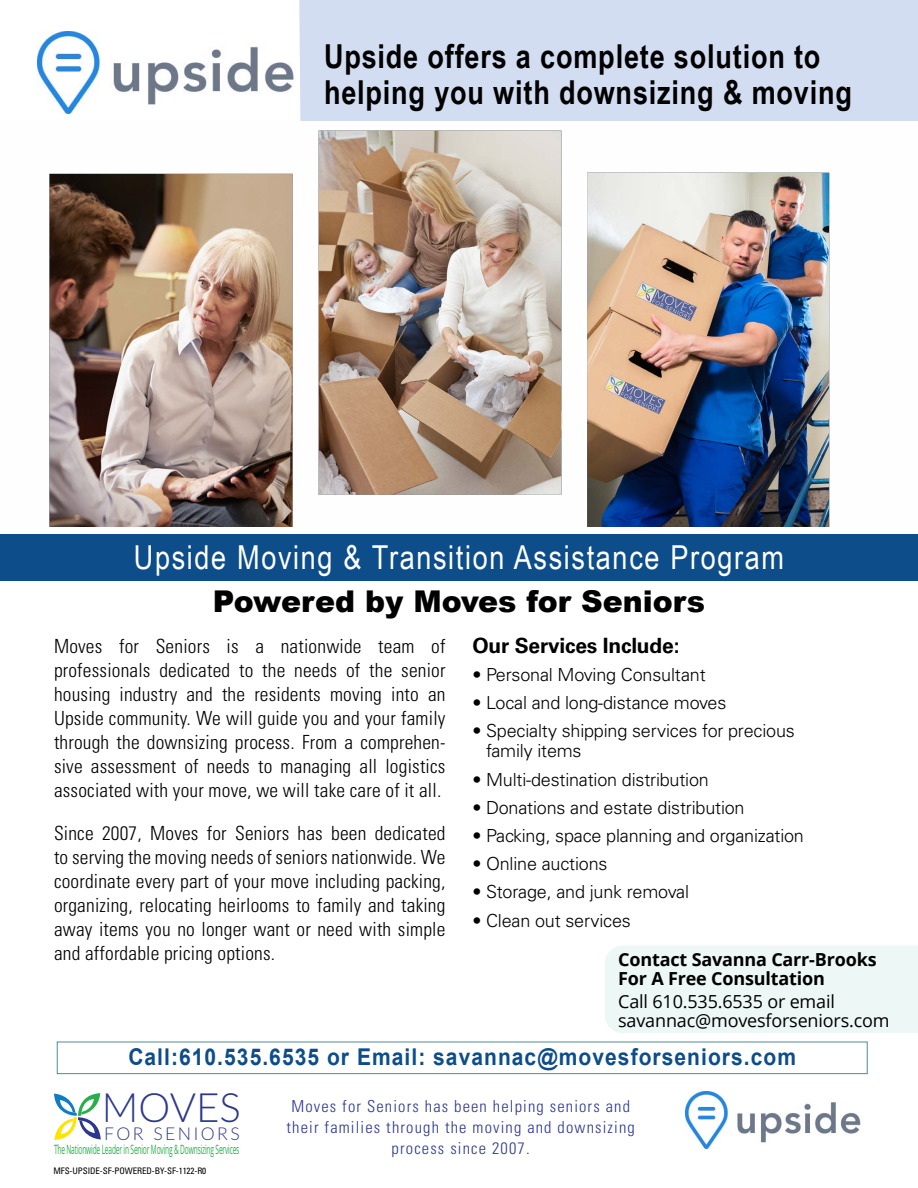
<style>
.page{position:relative;width:918px;height:1188px;background:#fff}
.page>*{position:absolute;margin:0;border:0;box-sizing:border-box;transform-origin:0 0}
.t1{font:300 40.35px "Lato";color:#2d388d}
.t2{font:700 33px/36px "Arial Narrow";letter-spacing:.025em;color:#000}
.t3{font:33px "Arial Narrow";letter-spacing:.05em;color:#fff}
.t4{font:900 30px "Arial";color:#000}
.t5{font:700 23.1px "Arial";letter-spacing:.05em;color:#0c4d8a;scale:.91 1}
.t6{font:700 21px "Univers";letter-spacing:-.01em;color:#000}
.t7{font:300 condensed 19.5px/24px "Univers";letter-spacing:.01em;color:#000;text-align:justify}
.t8{font:300 18px/20.2px "Univers";letter-spacing:-.01em;color:#000}
.t9{font:18px/19.5px "Open Sans";letter-spacing:-.01em;color:#000}
.t10{font:700 18px/19.5px "Open Sans";letter-spacing:-.01em;color:#000}
.t11{font:300 17.7px "Lato";letter-spacing:.14em;color:#2d388d}
.t12{font:300 condensed 16.5px/21px "Univers";letter-spacing:.07em;color:#2d3891;text-align:center}
.t13{font:12.9px "Open Sans";letter-spacing:-.025em;color:#28af4b;scale:.51 1}
.t14{font:condensed 9px "Univers";letter-spacing:-.01em;color:#000}
</style>
<div class="page">
<div style="left:57px;top:1042px;width:810px;height:32px;border:1px solid #4d8d9c"></div>
<div style="left:0;top:534px;width:918px;height:46px;background:#0c4d8a"></div>
<div style="left:299px;top:0;width:619px;height:121px;background:#d3ddf1"></div>
<div style="left:605px;top:946px;width:313px;height:87px;background:#ecf7f6"></div>
<img style="left:49px;top:130px;width:781px;height:396px">
<svg style="left:54px;top:1093px;width:47px;height:47px"></svg>
<img style="left:37px;top:31px;width:257px;height:83px">
<img style="left:685px;top:1092px;width:176px;height:56px">
<h2 class="t2" style="left:324px;top:37px;width:530px">Upside offers a complete solution to helping you with downsizing &amp; moving</h2>
<h2 class="t3" style="left:134px;top:533px;width:652px">Upside Moving &amp; Transition Assistance Program</h2>
<h3 class="t4" style="left:213px;top:580px;width:494px">Powered by Moves for Seniors</h3>
<p class="t7" style="left:54px;top:634px;width:393px">Moves for Seniors is a nationwide team of professionals dedicated to the needs of the senior housing industry and the residents moving into an Upside community. We will guide you and your family through the downsizing process. From a comprehen&shy;sive assessment of needs to managing all logistics associated with your move, we will take care of it all.</p>
<p class="t7" style="left:54px;top:821px;width:393px">Since 2007, Moves for Seniors has been dedicated to serving the moving needs of seniors nationwide. We coordinate every part of your move including packing, organizing, relocating heirlooms to family and taking away items you no longer want or need with simple and affordable pricing options.</p>
<p class="t6" style="left:472px;top:633px;width:209px">Our Services Include:</p>
<p class="t8" style="left:472px;top:665px;width:235px">• Personal Moving Consultant</p>
<p class="t8" style="left:472px;top:693px;width:255px">• Local and long-distance moves</p>
<p class="t8" style="left:486px;top:721px;width:310px;text-indent:-14px">• Specialty shipping services for precious family items</p>
<p class="t8" style="left:472px;top:769px;width:238px">• Multi-destination distribution</p>
<p class="t8" style="left:472px;top:797px;width:274px">• Donations and estate distribution</p>
<p class="t8" style="left:472px;top:825px;width:333px">• Packing, space planning and organization</p>
<p class="t8" style="left:472px;top:853px;width:137px">• Online auctions</p>
<p class="t8" style="left:472px;top:881px;width:218px">• Storage, and junk removal</p>
<p class="t8" style="left:472px;top:910px;width:160px">• Clean out services</p>
<p class="t10" style="left:618px;top:949px;width:260px">Contact Savanna Carr-Brooks<br>For A Free Consultation</p>
<p class="t9" style="left:618px;top:991px;width:273px">Call 610.535.6535 or email savannac@movesforseniors.com</p>
<p class="t5" style="left:128px;top:1042px;width:735px">Call:610.535.6535 or Email: savannac@movesforseniors.com</p>
<h1 class="t1" style="left:102px;top:1079px;width:141px">MOVES</h1>
<p class="t11" style="left:104px;top:1121px;width:137px">FOR SENIORS</p>
<p class="t13" style="left:54px;top:1141px;width:365px">The Nationwide Leader in Senior Moving &amp; Downsizing Services</p>
<p class="t14" style="left:53px;top:1165px;width:154px">MFS-UPSIDE-SF-POWERED-BY-SF-1122-R0</p>
<p class="t12" style="left:287px;top:1095px;width:350px">Moves for Seniors has been helping seniors and their families through the moving and downsizing process since 2007.</p>
</div>
